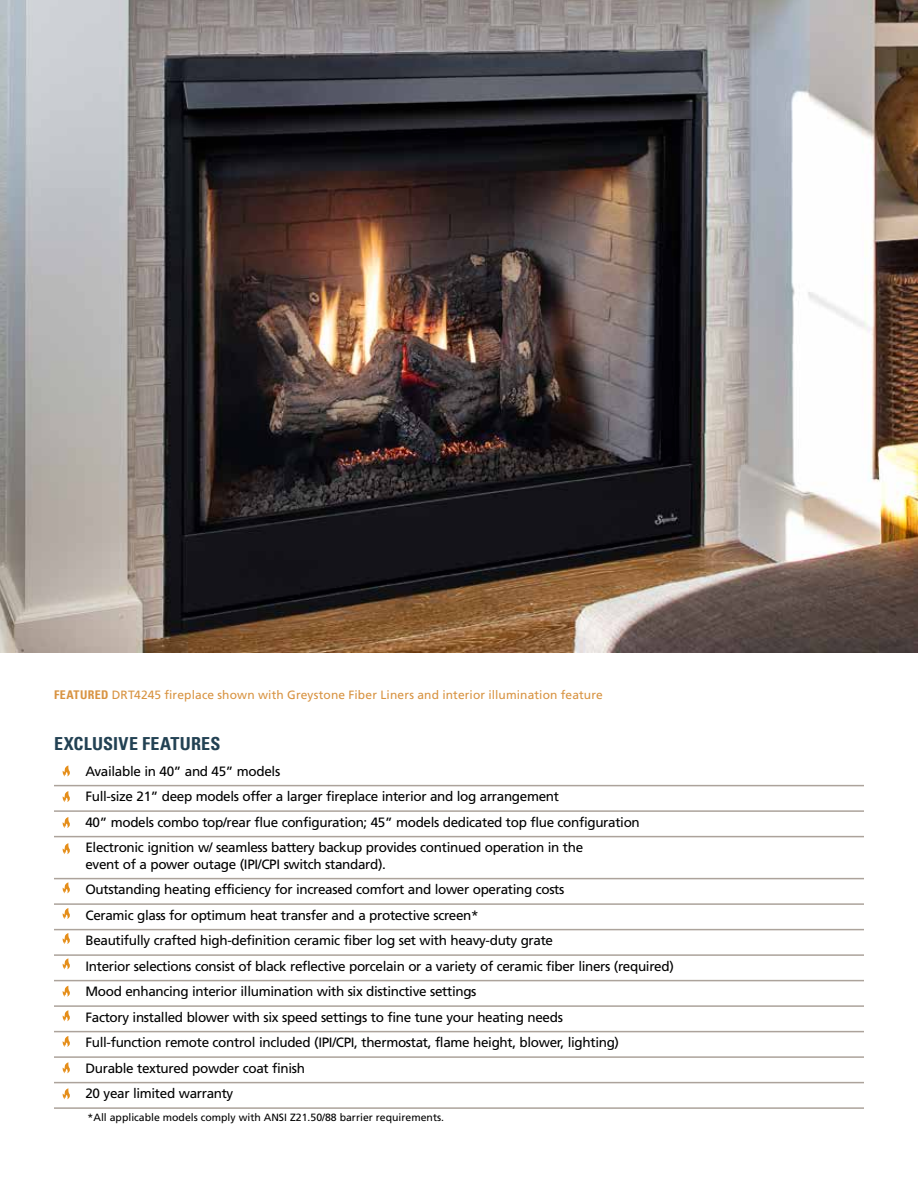
<style>
.page{position:relative;width:918px;height:1188px;background:#fff}
.page>*{position:absolute;margin:0;border:0;box-sizing:border-box;transform-origin:0 0}
.t1{font:18px "Univers Com 67 Bold Cond";letter-spacing:.015em;color:#224153}
.t2{font:13.5px/25.5px "Frutiger LT Std";letter-spacing:-.025em;color:#000}
.t3{font:12px "Frutiger LT Std";letter-spacing:.01em;color:#d89341}
.t4{font:10.5px "Frutiger LT Std";color:#000}
.s1{font-family:"Univers Com 67 Bold Cond"}
</style>
<div class="page">
<hr style="left:54px;top:785px;width:810px;height:1px;background:#aca39b">
<hr style="left:54px;top:810px;width:810px;height:2px;background:#aca39b">
<hr style="left:54px;top:836px;width:810px;height:1px;background:#aca39b">
<hr style="left:54px;top:878px;width:810px;height:1px;background:#aca39b">
<hr style="left:54px;top:903px;width:810px;height:2px;background:#aca39b">
<hr style="left:54px;top:929px;width:810px;height:1px;background:#aca39b">
<hr style="left:54px;top:954px;width:810px;height:2px;background:#aca39b">
<hr style="left:54px;top:980px;width:810px;height:1px;background:#aca39b">
<hr style="left:54px;top:1005px;width:810px;height:2px;background:#aca39b">
<hr style="left:54px;top:1031px;width:810px;height:1px;background:#aca39b">
<hr style="left:54px;top:1056px;width:810px;height:2px;background:#aca39b">
<hr style="left:54px;top:1082px;width:810px;height:1px;background:#aca39b">
<hr style="left:54px;top:1107px;width:810px;height:2px;background:#aca39b">
<svg style="left:62px;top:765px;width:8px;height:12px"></svg>
<svg style="left:62px;top:791px;width:8px;height:11px"></svg>
<svg style="left:62px;top:817px;width:8px;height:11px"></svg>
<svg style="left:62px;top:843px;width:8px;height:11px"></svg>
<svg style="left:62px;top:986px;width:8px;height:11px"></svg>
<svg style="left:62px;top:908px;width:8px;height:11px"></svg>
<svg style="left:62px;top:1036px;width:8px;height:11px"></svg>
<svg style="left:62px;top:1062px;width:8px;height:11px"></svg>
<svg style="left:62px;top:1088px;width:8px;height:11px"></svg>
<svg style="left:62px;top:933px;width:8px;height:11px"></svg>
<svg style="left:62px;top:958px;width:8px;height:11px"></svg>
<svg style="left:62px;top:882px;width:8px;height:11px"></svg>
<svg style="left:62px;top:1010px;width:8px;height:11px"></svg>
<img style="left:0;top:0;width:918px;height:652px">
<p class="t3" style="left:54px;top:688px;width:550px"><span class="s1">FEATURED</span> DRT4245 fireplace shown with Greystone Fiber Liners and interior illumination feature</p>
<h1 class="t1" style="left:54px;top:733px;width:168px">EXCLUSIVE FEATURES</h1>
<p class="t2" style="left:85px;top:758px;width:556px">Available in 40” and 45” models<br>Full-size 21” deep models offer a larger fireplace interior and log arrangement<br>40” models combo top/rear flue configuration; 45” models dedicated top flue configuration Electronic ignition w/ seamless battery backup provides continued operation in the</p>
<p class="t2" style="left:85px;top:851px;width:590px">event of a power outage (IPI/CPI switch standard).<br>Outstanding heating efficiency for increased comfort and lower operating costs<br>Ceramic glass for optimum heat transfer and a protective screen*<br>Beautifully crafted high-definition ceramic fiber log set with heavy-duty grate<br>Interior selections consist of black reflective porcelain or a variety of ceramic fiber liners (required)<br>Mood enhancing interior illumination with six distinctive settings<br>Factory installed blower with six speed settings to fine tune your heating needs<br>Full-function remote control included (IPI/CPI, thermostat, flame height, blower, lighting)<br>Durable textured powder coat finish<br>20 year limited warranty</p>
<p class="t4" style="left:88px;top:1111px;width:358px">*All applicable models comply with ANSI Z21.50/88 barrier requirements.</p>
</div>
